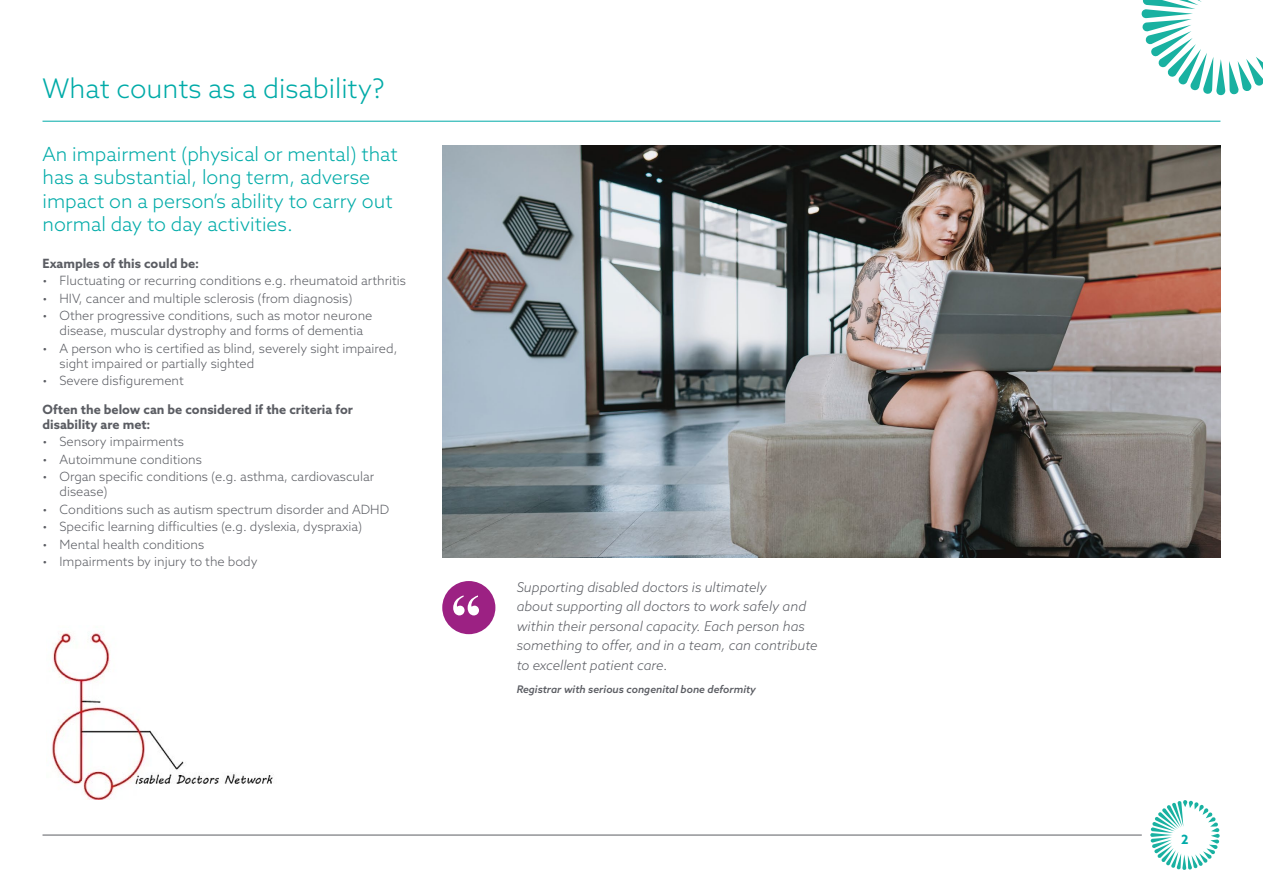
<style>
.page{position:relative;width:1263px;height:893px;background:#fff}
.page>*{position:absolute;margin:0;border:0;box-sizing:border-box;transform-origin:0 0}
.t1{font:700 61.5px "Times New Roman";color:#fff}
.t2{font:300 27px "Azo Sans";color:#00aba8}
.t3{font:300 19.5px/23.4px "Azo Sans";color:#00aba8}
.t4{font:italic 300 13.5px/19.5px "Azo Sans";color:#5b5d63}
.t5{font:300 12.75px/15.3px "Azo Sans";color:#5b5d63}
.t6{font:700 12.75px/15.3px "Azo Sans";color:#5b5d63}
.t7{font:700 12.75px "Azo Sans";color:#00aba8}
.t8{font:italic 500 10.5px "Azo Sans";color:#5b5d63}
</style>
<div class="page">
<svg style="left:1141px;top:0;width:122px;height:96px"></svg>
<svg style="left:1150px;top:800px;width:70px;height:70px"></svg>
<hr style="left:43px;top:835px;width:1099px;height:1px;background:#5b5d63">
<hr style="left:43px;top:121px;width:1177px;height:1px;background:#00aba8">
<img style="left:442px;top:146px;width:778px;height:411px">
<div style="left:442px;top:581px;width:53px;height:53px;background:#9c2183;border-radius:50%"></div>
<img style="left:52px;top:632px;width:222px;height:167px">
<h2 class="t2" style="left:43px;top:71px;width:344px">What counts as a disability?</h2>
<h3 class="t3" style="left:43px;top:142px;width:357px">An impairment (physical or mental) that has a substantial, long term, adverse impact on a person’s ability to carry out normal day to day activities.</h3>
<p class="t6" style="left:43px;top:255px;width:158px">Examples of this could be:</p>
<p class="t5" style="left:43px;top:273px;width:365px">• Fluctuating or recurring conditions e.g. rheumatoid arthritis</p>
<p class="t5" style="left:43px;top:290px;width:312px">• HIV, cancer and multiple sclerosis (from diagnosis)</p>
<p class="t5" style="left:60px;top:308px;width:314px;text-indent:-17px">• Other progressive conditions, such as motor neurone disease, muscular dystrophy and forms of dementia</p>
<p class="t5" style="left:60px;top:340px;width:339px;text-indent:-17px">• A person who is certified as blind, severely sight impaired, sight impaired or partially sighted</p>
<p class="t5" style="left:43px;top:373px;width:143px">• Severe disfigurement</p>
<p class="t6" style="left:43px;top:401px;width:312px">Often the below can be considered if the criteria for disability are met:</p>
<p class="t5" style="left:43px;top:434px;width:143px">• Sensory impairments</p>
<p class="t5" style="left:43px;top:451px;width:161px">• Autoimmune conditions</p>
<p class="t5" style="left:60px;top:469px;width:316px;text-indent:-17px">• Organ specific conditions (e.g. asthma, cardiovascular disease)</p>
<p class="t5" style="left:43px;top:501px;width:348px">• Conditions such as autism spectrum disorder and ADHD</p>
<p class="t5" style="left:43px;top:519px;width:321px">• Specific learning difficulties (e.g. dyslexia, dyspraxia)</p>
<p class="t5" style="left:43px;top:536px;width:163px">• Mental health conditions</p>
<p class="t5" style="left:43px;top:554px;width:217px">• Impairments by injury to the body</p>
<h1 class="t1" style="left:451px;top:574px;width:32px">“</h1>
<p class="t4" style="left:517px;top:577px;width:303px">Supporting disabled doctors is ultimately<br>about supporting all doctors to work safely and within their personal capacity. Each person has something to offer, and in a team, can contribute to excellent patient care.</p>
<p class="t8" style="left:517px;top:682px;width:241px">Registrar with serious congenital bone deformity</p>
<p class="t7" style="left:1181px;top:830px;width:9px">2</p>
</div>
